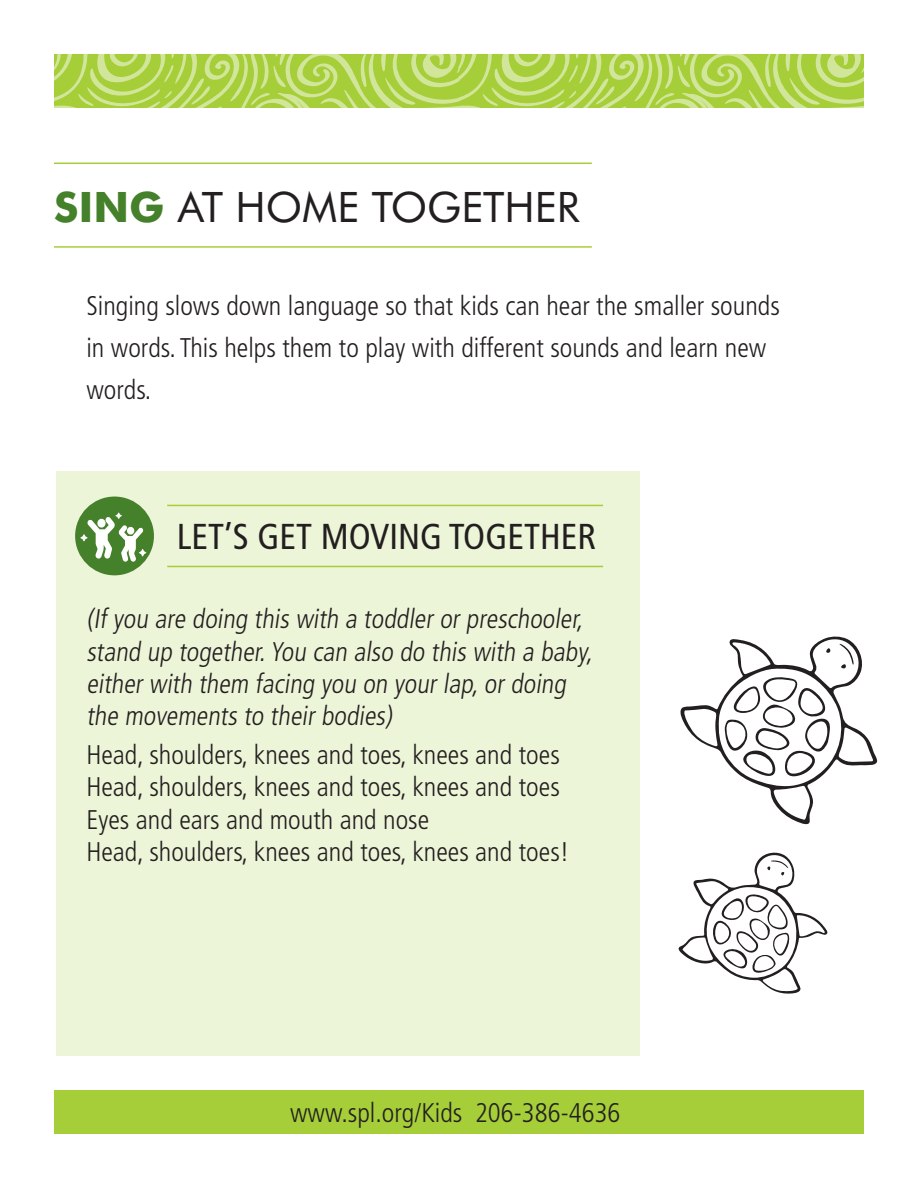
<style>
.page{position:relative;width:918px;height:1188px;background:#fff}
.page>*{position:absolute;margin:0;border:0;box-sizing:border-box;transform-origin:0 0}
.t1{font:42px "Futura BT";color:#231f20}
.t2{font:condensed 36px "Frutiger";color:#231f20}
.t3{font:300 condensed 27px/42px "Frutiger";color:#231f20}
.s1{font-weight:700;color:#45802a}
</style>
<div class="page">
<div style="left:57px;top:471px;width:583px;height:585px;background:#edf5d8"></div>
<hr style="left:54px;top:246px;width:538px;height:2px;background:#a6ce39">
<hr style="left:54px;top:163px;width:538px;height:1px;background:#a6ce39">
<svg style="left:54px;top:54px;width:810px;height:54px;background:#b3d558"></svg>
<div style="left:75px;top:497px;width:79px;height:78px;background:#45802a;border-radius:50%"></div>
<svg style="left:80px;top:513px;width:66px;height:49px"></svg>
<hr style="left:167px;top:566px;width:436px;height:1px;background:#a6ce39">
<hr style="left:167px;top:505px;width:436px;height:1px;background:#a6ce39">
<svg style="left:680px;top:636px;width:198px;height:189px"></svg>
<svg style="left:678px;top:852px;width:150px;height:142px"></svg>
<div style="left:54px;top:1090px;width:810px;height:43px;background:#a6ce39"></div>
<p class="t1" style="left:54px;top:181px;width:527px"><span class="s1">SING</span> AT HOME TOGETHER</p>
<p class="t3" style="left:86px;top:285px;width:695px">Singing slows down language so that kids can hear the smaller sounds in words. This helps them to play with different sounds and learn new words.</p>
<p class="t2" style="left:177px;top:516px;width:421px">LET’S GET MOVING TOGETHER</p>
<p class="t3" style="left:86px;top:598px;width:502px">(If you are doing this with a toddler or preschooler,</p>
<p class="t3" style="left:86px;top:631px;width:512px">stand up together.You can also do this with a baby,</p>
<p class="t3" style="left:86px;top:668px;width:485px;line-height:32.4px">either with them facing you on your lap,or doing the movements to their bodies)</p>
<p class="t3" style="left:86px;top:734px;width:475px">Head, shoulders, knees and toes, knees and toes</p>
<p class="t3" style="left:86px;top:766px;width:475px">Head, shoulders, knees and toes, knees and toes</p>
<p class="t3" style="left:86px;top:799px;width:344px">Eyes and ears and mouth and nose</p>
<p class="t3" style="left:86px;top:831px;width:484px">Head, shoulders, knees and toes, knees and toes!</p>
<p class="t3" style="left:290px;top:1092px;width:332px">www.spl.org/Kids 206-386-4636</p>
</div>
